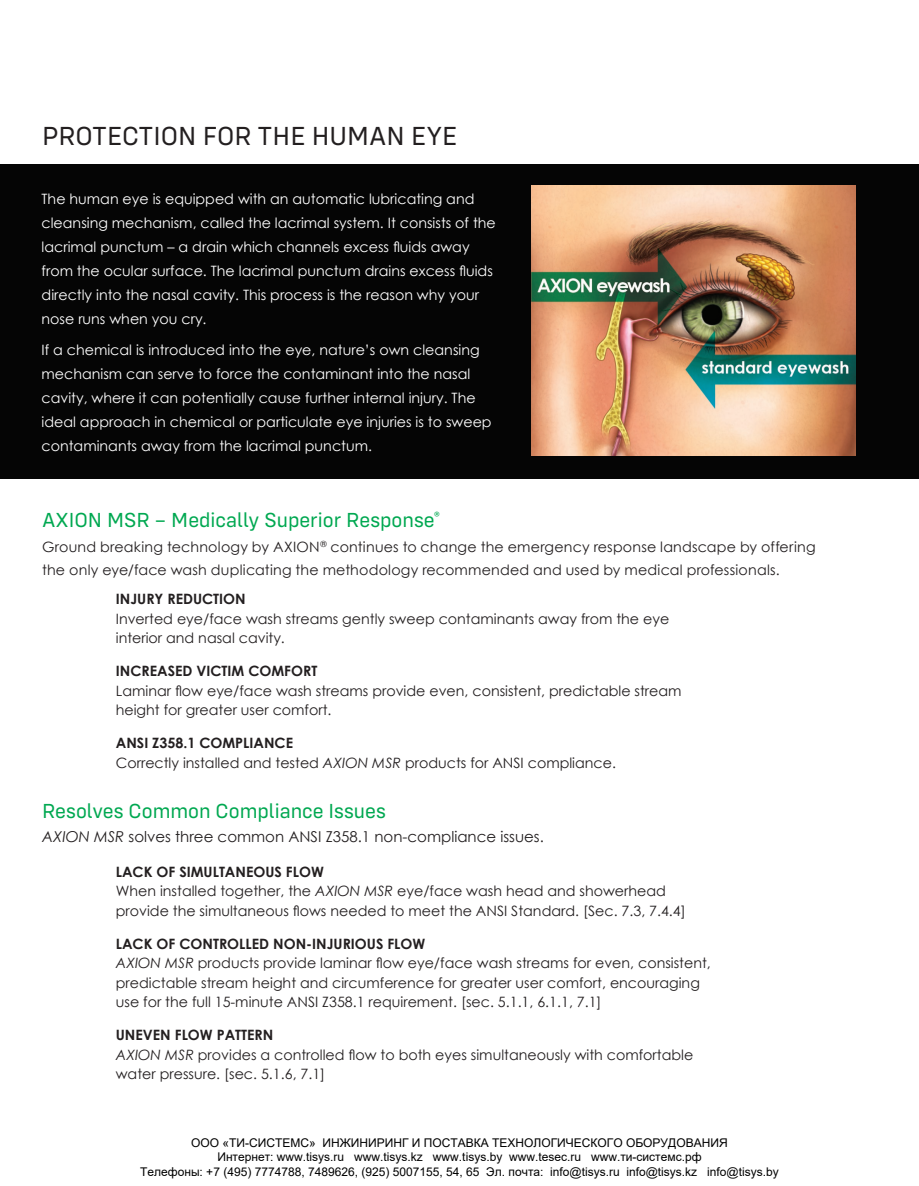
<style>
.page{position:relative;width:919px;height:1186px;background:#fff}
.page>*{position:absolute;margin:0;border:0;box-sizing:border-box;transform-origin:0 0}
.t1{font:27px "Config";color:#231f20}
.t2{font:21px "Config";color:#00a851}
.t3{font:15px "Century Gothic";color:#231f20}
.t4{font:14.25px/19.5px "Century Gothic";color:#231f20}
.t5{font:14.25px/24px "Century Gothic";color:#fff}
.t6{font:700 14.25px "Century Gothic";color:#231f20}
.t7{font:12px/14.4px "Arial";color:#000;text-align:center}
.s1{font-weight:700}
.s2{font-style:italic}
</style>
<div class="page">
<div style="left:0;top:164px;width:919px;height:314px;background:#050505"></div>
<img style="left:532px;top:186px;width:324px;height:269px">
<h1 class="t1" style="left:42px;top:121px;width:417px">PROTECTION FOR THE HUMAN EYE</h1>
<p class="t5" style="left:42px;top:187px;width:456px">The human eye is equipped with an automatic lubricating and cleansing mechanism, called the lacrimal system. It consists of the lacrimal punctum – a drain which channels excess fluids away from the ocular surface. The lacrimal punctum drains excess fluids directly into the nasal cavity. This process is the reason why your nose runs when you cry.</p>
<p class="t5" style="left:42px;top:337px;width:452px">If a chemical is introduced into the eye, nature’s own cleansing mechanism can serve to force the contaminant into the nasal cavity, where it can potentially cause further internal injury. The ideal approach in chemical or particulate eye injuries is to sweep contaminants away from the lacrimal punctum.</p>
<h2 class="t2" style="left:42px;top:508px;width:400px">AXION MSR – Medically Superior Response<sup>®</sup></h2>
<p class="t4" style="left:42px;top:535px;width:775px;line-height:22.5px">Ground breaking technology by AXION<sup>®</sup> continues to change the emergency response landscape by offering the only eye/face wash duplicating the methodology recommended and used by medical professionals.</p>
<p class="t6" style="left:116px;top:588px;width:131px">INJURY REDUCTION</p>
<p class="t4" style="left:116px;top:608px;width:555px">Inverted eye/face wash streams gently sweep contaminants away from the eye interior and nasal cavity.</p>
<p class="t6" style="left:116px;top:660px;width:203px">INCREASED VICTIM COMFORT</p>
<p class="t4" style="left:116px;top:680px;width:567px">Laminar flow eye/face wash streams provide even, consistent, predictable stream height for greater user comfort.</p>
<p class="t4" style="left:116px;top:733px;width:502px"><span class="s1">ANSI Z358.1 COMPLIANCE<br></span>Correctly installed and tested <span class="s2">AXION MSR</span> products for ANSI compliance.</p>
<h2 class="t2" style="left:42px;top:799px;width:345px">Resolves Common Compliance Issues</h2>
<p class="t3" style="left:42px;top:826px;width:503px"><span class="s2">AXION MSR</span> solves three common ANSI Z358.1 non-compliance issues.</p>
<p class="t4" style="left:116px;top:861px;width:571px"><span class="s1">LACK OF SIMULTANEOUS FLOW<br></span>When installed together, the <span class="s2">AXION MSR</span> eye/face wash head and showerhead provide the simultaneous flows needed to meet the ANSI Standard. [Sec. 7.3, 7.4.4]</p>
<p class="t4" style="left:116px;top:933px;width:596px"><span class="s1">LACK OF CONTROLLED NON-INJURIOUS FLOW<br></span><span class="s2">AXION MSR</span> products provide laminar flow eye/face wash streams for even, consistent, predictable stream height and circumference for greater user comfort, encouraging use for the full 15-minute ANSI Z358.1 requirement. [sec. 5.1.1, 6.1.1, 7.1]</p>
<p class="t4" style="left:116px;top:1025px;width:579px"><span class="s1">UNEVEN FLOW PATTERN<br></span><span class="s2">AXION MSR</span> provides a controlled flow to both eyes simultaneously with comfortable water pressure. [sec. 5.1.6, 7.1]</p>
<p class="t7" style="left:140px;top:1135px;width:640px">ООО «ТИ-СИСТЕМС» ИНЖИНИРИНГ И ПОСТАВКА ТЕХНОЛОГИЧЕСКОГО ОБОРУДОВАНИЯ<br>Интернет: www.tisys.ru www.tisys.kz www.tisys.by www.tesec.ru www.ти-системс.рф<br>Телефоны: +7 (495) 7774788, 7489626, (925) 5007155, 54, 65 Эл. почта: info@tisys.ru info@tisys.kz info@tisys.by</p>
</div>
